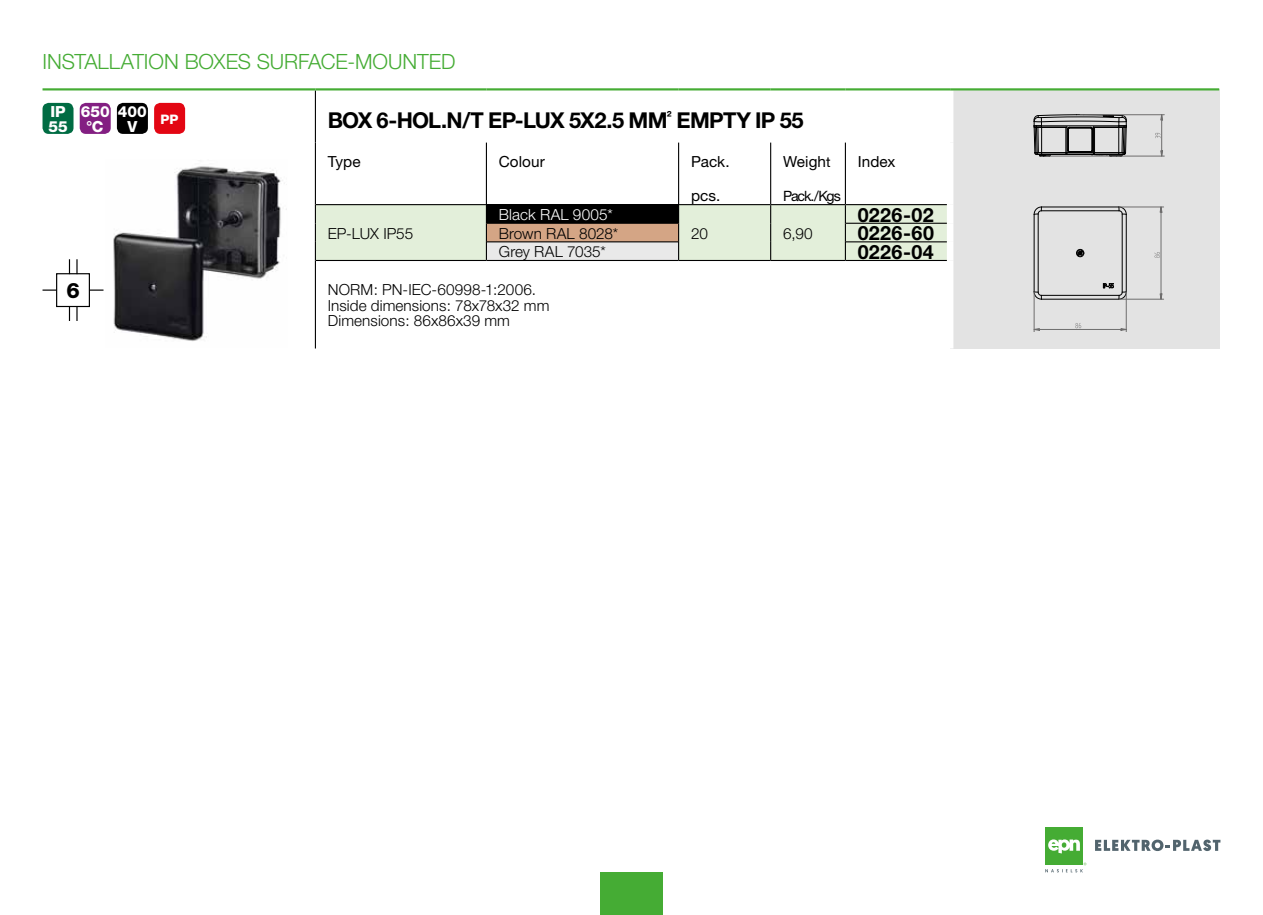
<style>
.page{position:relative;width:1263px;height:915px;background:#fff}
.page>*{position:absolute;margin:0;border:0;box-sizing:border-box;transform-origin:0 0}
.Normalny{font:700 21.9px "Helvetica Neue CE";letter-spacing:-.035em;color:#000}
.t1{font:800 21.15px "Helvetica Neue CE";color:#000}
.t2{font:300 21px "Helvetica Neue CE";letter-spacing:-.005em;color:#45ac34}
.INDEX-P{font:700 19.65px "Helvetica Neue CE";letter-spacing:.02em;color:#000}
.Normalny-2{font:300 15.3px "Helvetica Neue CE";letter-spacing:.005em;color:#000}
.t3{font:15.3px "Helvetica Neue CE";letter-spacing:.005em;color:#000}
.Normalny-3{font:300 15.3px "Helvetica Neue CE";letter-spacing:.01em;color:#fff}
.Normalny-4{font:800 15.3px "Helvetica Neue CE";color:#fff}
.Normalny-5{font:15.3px "Geometric 231 Hv EU";color:#fff}
.t4{font:14.25px "Helvetica Neue CE";letter-spacing:-.075em;color:#000}
.Normalny-6{font:800 13.05px "Helvetica Neue CE";color:#fff}
.s1{font-family:"Helvetica Neue CE";font-weight:800}
.s2{font-size:14.25px}
</style>
<div class="page">
<div style="left:600px;top:872px;width:63px;height:42px;background:#45ac34"></div>
<div style="left:1045px;top:827px;width:38px;height:38px;background:#45ac34"></div>
<svg style="left:1048px;top:839px;width:32px;height:14px"></svg>
<svg style="left:1095px;top:839px;width:125px;height:11px"></svg>
<svg style="left:1045px;top:862px;width:41px;height:10px"></svg>
<div style="left:950px;top:89px;width:269px;height:259px;background:#e3e3e3"></div>
<hr style="left:315px;top:90px;width:1px;height:52px;background:#000">
<svg style="left:315px;top:142px;width:632px;height:118px"></svg>
<hr style="left:315px;top:260px;width:1px;height:88px;background:#000">
<div style="left:947px;top:90px;width:6px;height:52px;background:#fff"></div>
<div style="left:947px;top:142px;width:6px;height:62px;background:#fff"></div>
<div style="left:947px;top:204px;width:6px;height:19px;background:#fff"></div>
<div style="left:947px;top:223px;width:6px;height:19px;background:#fff"></div>
<div style="left:947px;top:242px;width:6px;height:18px;background:#fff"></div>
<div style="left:947px;top:260px;width:6px;height:88px;background:#fff"></div>
<hr style="left:486px;top:142px;width:1px;height:62px;background:#000">
<hr style="left:678px;top:142px;width:1px;height:62px;background:#000">
<hr style="left:770px;top:142px;width:1px;height:62px;background:#000">
<hr style="left:845px;top:142px;width:1px;height:62px;background:#000">
<hr style="left:316px;top:204px;width:170px;height:1px;background:#000">
<hr style="left:486px;top:204px;width:193px;height:1px;background:#000">
<hr style="left:679px;top:204px;width:92px;height:1px;background:#000">
<hr style="left:771px;top:204px;width:74px;height:1px;background:#000">
<hr style="left:845px;top:204px;width:102px;height:1px;background:#000">
<hr style="left:846px;top:223px;width:101px;height:1px;background:#000">
<hr style="left:846px;top:241px;width:101px;height:1px;background:#000">
<hr style="left:316px;top:260px;width:170px;height:1px;background:#000">
<hr style="left:679px;top:260px;width:92px;height:1px;background:#000">
<hr style="left:771px;top:260px;width:74px;height:1px;background:#000">
<hr style="left:845px;top:260px;width:102px;height:1px;background:#000">
<hr style="left:487px;top:223px;width:191px;height:1px;background:#000">
<hr style="left:487px;top:241px;width:191px;height:1px;background:#000">
<hr style="left:486px;top:260px;width:193px;height:1px;background:#000">
<hr style="left:43px;top:88px;width:272px;height:2px;background:#45ac34">
<hr style="left:315px;top:88px;width:171px;height:2px;background:#45ac34">
<hr style="left:486px;top:88px;width:193px;height:2px;background:#45ac34">
<hr style="left:679px;top:88px;width:92px;height:2px;background:#45ac34">
<hr style="left:771px;top:88px;width:74px;height:2px;background:#45ac34">
<hr style="left:845px;top:88px;width:105px;height:2px;background:#45ac34">
<hr style="left:950px;top:88px;width:269px;height:2px;background:#45ac34">
<img style="left:113px;top:166px;width:174px;height:175px">
<hr style="left:1038px;top:214px;width:1px;height:78px;background:#000">
<hr style="left:1041px;top:210px;width:78px;height:1px;background:#000">
<hr style="left:1041px;top:295px;width:78px;height:1px;background:#000">
<hr style="left:1122px;top:214px;width:1px;height:78px;background:#000">
<hr style="left:1126px;top:214px;width:1px;height:77px;background:#000">
<hr style="left:1041px;top:299px;width:78px;height:1px;background:#000">
<hr style="left:1041px;top:207px;width:78px;height:1px;background:#000">
<hr style="left:1034px;top:214px;width:1px;height:77px;background:#000">
<svg style="left:1035px;top:291px;width:7px;height:8px"></svg>
<svg style="left:1034px;top:207px;width:8px;height:8px"></svg>
<svg style="left:1118px;top:206px;width:8px;height:9px"></svg>
<svg style="left:1076px;top:249px;width:8px;height:8px"></svg>
<svg style="left:1103px;top:283px;width:23px;height:16px"></svg>
<svg style="left:1034px;top:114px;width:93px;height:43px"></svg>
<svg style="left:1160px;top:150px;width:3px;height:6px"></svg>
<hr style="left:1080px;top:114px;width:84px;height:1px;background:#7c7b7b">
<hr style="left:1046px;top:156px;width:118px;height:1px;background:#7c7b7b">
<hr style="left:1161px;top:115px;width:1px;height:41px;background:#7c7b7b">
<svg style="left:1155px;top:133px;width:5px;height:5px"></svg>
<hr style="left:1119px;top:207px;width:45px;height:1px;background:#7c7b7b">
<hr style="left:1119px;top:299px;width:45px;height:1px;background:#7c7b7b">
<hr style="left:1161px;top:207px;width:1px;height:92px;background:#7c7b7b">
<svg style="left:1154px;top:252px;width:6px;height:6px"></svg>
<hr style="left:1034px;top:291px;width:1px;height:40px;background:#7c7b7b">
<hr style="left:1126px;top:291px;width:1px;height:40px;background:#7c7b7b">
<hr style="left:1034px;top:329px;width:92px;height:1px;background:#7c7b7b">
<svg style="left:1075px;top:323px;width:6px;height:5px"></svg>
<div style="left:43px;top:103px;width:31px;height:31px;background:#006c43;border-radius:6px"></div>
<div style="left:80px;top:103px;width:31px;height:31px;background:#831f82;border-radius:6px"></div>
<div style="left:117px;top:103px;width:31px;height:31px;background:#000;border-radius:6px"></div>
<div style="left:154px;top:103px;width:31px;height:31px;background:#e30613;border-radius:6px"></div>
<div style="left:56px;top:273px;width:34px;height:34px;border:1px solid #000"></div>
<svg style="left:89px;top:289px;width:14px;height:1px"></svg>
<svg style="left:43px;top:289px;width:14px;height:1px"></svg>
<svg style="left:76px;top:306px;width:2px;height:15px"></svg>
<svg style="left:76px;top:259px;width:2px;height:15px"></svg>
<svg style="left:69px;top:306px;width:1px;height:15px"></svg>
<svg style="left:69px;top:259px;width:1px;height:15px"></svg>
<p class="t2" style="left:43px;top:49px;width:414px">INSTALLATION BOXES SURFACE-MOUNTED</p>
<p class="Normalny-4" style="left:50px;top:102px;width:17px">IP</p>
<p class="Normalny-4" style="left:48px;top:117px;width:21px">55</p>
<p class="Normalny-4" style="left:81px;top:102px;width:30px">650</p>
<p class="Normalny-5" style="left:87px;top:117px;width:18px">°<span class="s1">C</span></p>
<p class="Normalny-4" style="left:118px;top:102px;width:30px">400</p>
<p class="Normalny-4" style="left:127px;top:117px;width:11px">V</p>
<p class="Normalny-6" style="left:161px;top:111px;width:19px">PP</p>
<p class="Normalny" style="left:328px;top:106px;width:477px">BOX 6-HOL.N/T EP-LUX 5X2.5 MM<sup>²</sup> EMPTY IP 55</p>
<p class="t3" style="left:328px;top:152px;width:34px">Type</p>
<p class="t3" style="left:499px;top:152px;width:47px">Colour</p>
<p class="t3" style="left:691px;top:152px;width:40px">Pack.</p>
<p class="t3" style="left:691px;top:186px;width:31px">pcs.</p>
<p class="t3" style="left:783px;top:152px;width:49px">Weigh<span class="s2">t</span></p>
<p class="t4" style="left:783px;top:187px;width:59px">Pack./Kgs</p>
<p class="Normalny-3" style="left:499px;top:205px;width:115px">Black RAL 9005*</p>
<p class="t3" style="left:858px;top:152px;width:39px">Index</p>
<p class="INDEX-P" style="left:858px;top:202px;width:77px">0226-02</p>
<p class="t1" style="left:66px;top:278px;width:15px">6</p>
<p class="Normalny-2" style="left:499px;top:224px;width:121px">Brown RAL 8028*</p>
<p class="INDEX-P" style="left:858px;top:221px;width:78px">0226-60</p>
<p class="Normalny-2" style="left:499px;top:242px;width:109px">Grey RAL 7035*</p>
<p class="INDEX-P" style="left:858px;top:239px;width:78px">0226-04</p>
<p class="Normalny-2" style="left:328px;top:280px;width:210px">NORM: PN-IEC-60998-1:2006.</p>
<p class="Normalny-2" style="left:328px;top:296px;width:223px">Inside dimensions: 78x78x32 mm</p>
<p class="Normalny-2" style="left:328px;top:311px;width:184px">Dimensions: 86x86x39 mm</p>
<p class="Normalny-2" style="left:328px;top:224px;width:87px">EP-LUX IP55</p>
<p class="Normalny-2" style="left:691px;top:224px;width:18px">20</p>
<p class="Normalny-2" style="left:783px;top:224px;width:31px">6,90</p>
</div>
